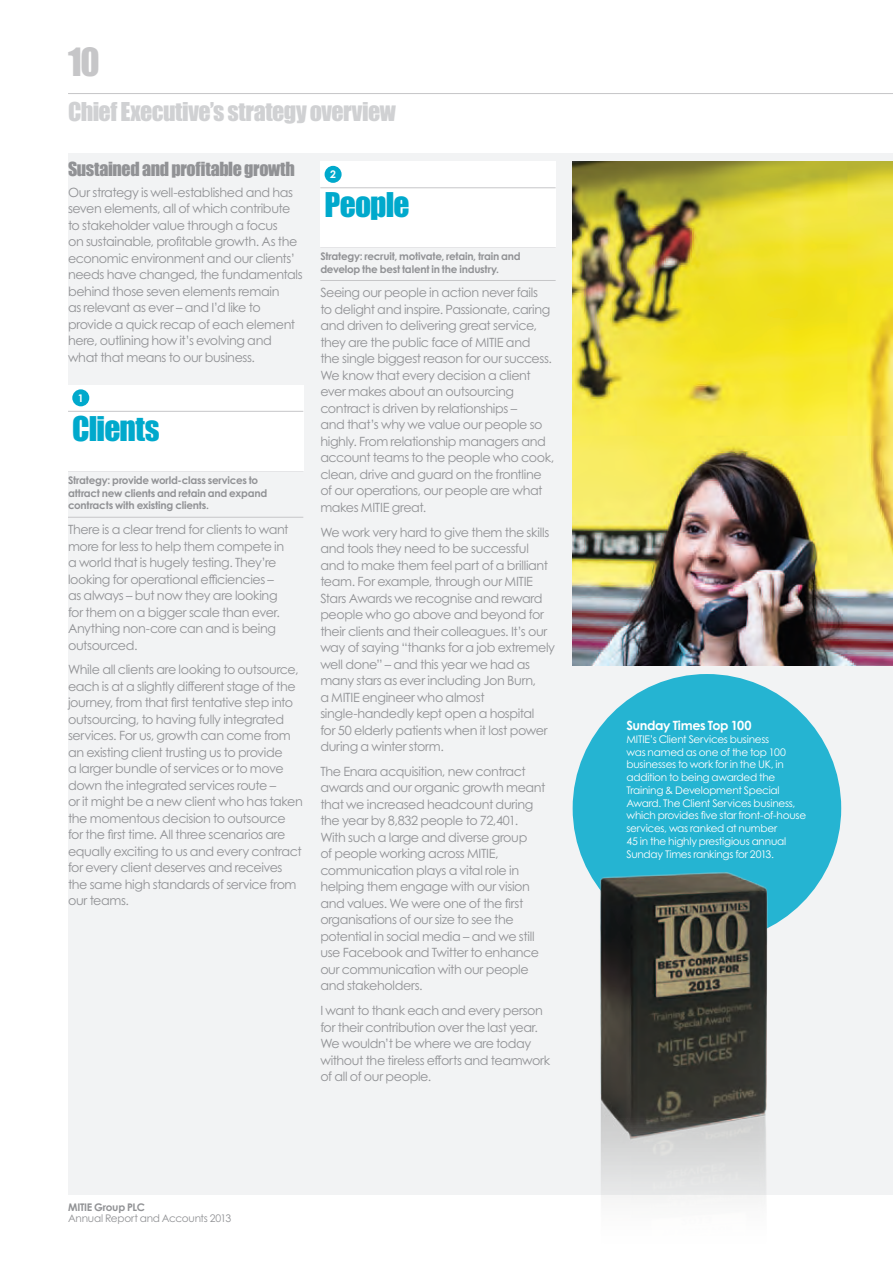
<style>
.page{position:relative;width:893px;height:1263px;background:#fff}
.page>*{position:absolute;margin:0;border:0;box-sizing:border-box;transform-origin:0 0}
.t1{font:36px "Impact MT Std";color:#c6c6c8}
.t2{font:31.5px "Impact MT Std";letter-spacing:-.025em;color:#00a9cc}
.t3{font:24px "Impact MT Std";letter-spacing:-.02em;color:#d0d1d3}
.t4{font:18px "Impact MT Std";letter-spacing:-.02em;color:#919295}
.t5{font:12.75px/16.5px "Century Gothic Std";letter-spacing:-.03em;color:#919295}
.t6{font:700 12.75px "Century Gothic Std";letter-spacing:-.03em;color:#fff}
.t7{font:10.5px/12.8px "Century Gothic Std";letter-spacing:-.025em;color:#fff}
.t8{font:700 10.5px/12.8px "Century Gothic Std";letter-spacing:-.02em;color:#919295}
.t9{font:10.5px "Century Gothic Std";letter-spacing:-.025em;color:#919295}
.t10{font:700 10.5px "Century Gothic Std";color:#fff}
</style>
<div class="page">
<div style="left:68px;top:153px;width:825px;height:1042px;background:#f2f3f4"></div>
<hr style="left:68px;top:93px;width:825px;height:1px;background:#c6c6c8">
<img style="left:573px;top:162px;width:320px;height:503px">
<div style="left:573px;top:674px;width:268px;height:268px;background:#25b4d2;border-radius:50%"></div>
<hr style="left:68px;top:470px;width:235px;height:1px;background:#c6c6c8">
<hr style="left:68px;top:517px;width:235px;height:1px;background:#c6c6c8">
<div style="left:68px;top:385px;width:235px;height:85px;background:#fff"></div>
<div style="left:72px;top:389px;width:17px;height:17px;background:#00a9cc;border-radius:50%"></div>
<hr style="left:68px;top:411px;width:235px;height:1px;background:#c6c6c8">
<hr style="left:320px;top:280px;width:236px;height:1px;background:#c6c6c8">
<div style="left:320px;top:162px;width:236px;height:85px;background:#fff"></div>
<div style="left:325px;top:166px;width:17px;height:17px;background:#00a9cc;border-radius:50%"></div>
<hr style="left:320px;top:187px;width:236px;height:1px;background:#c6c6c8">
<img style="left:586px;top:867px;width:196px;height:335px">
<p class="t1" style="left:68px;top:39px;width:33px">10</p>
<p class="t3" style="left:68px;top:96px;width:329px">Chief Executive’s strategy overview</p>
<p class="t4" style="left:68px;top:157px;width:228px">Sustained and profitable growth</p>
<p class="t5" style="left:68px;top:184px;width:236px">Our strategy is well-established and has seven elements, all of which contribute to stakeholder value through a focus<br>on sustainable, profitable growth. As the economic environment and our clients’ needs have changed, the fundamentals behind those seven elements remain<br>as relevant as ever – and I’d like to provide a quick recap of each element here, outlining how it’s evolving and what that means to our business.</p>
<p class="t10" style="left:78px;top:391px;width:7px">1</p>
<p class="t2" style="left:72px;top:408px;width:89px">Clients</p>
<p class="t8" style="left:68px;top:473px;width:201px">Strategy: provide world-class services to attract new clients and retain and expand contracts with existing clients.</p>
<p class="t5" style="left:68px;top:521px;width:222px">There is a clear trend for clients to want more for less to help them compete in a world that is hugely testing. They’re looking for operational efficiencies – as always – but now they are looking for them on a bigger scale than ever.<br>Anything non-core can and is being outsourced.</p>
<p class="t5" style="left:68px;top:661px;width:236px">While all clients are looking to outsource, each is at a slightly different stage of the journey, from that first tentative step into outsourcing, to having fully integrated services. For us, growth can come from an existing client trusting us to provide<br>a larger bundle of services or to move down the integrated services route –<br>or it might be a new client who has taken the momentous decision to outsource for the first time. All three scenarios are equally exciting to us and every contract for every client deserves and receives the same high standards of service from our teams.</p>
<p class="t10" style="left:330px;top:168px;width:7px">2</p>
<p class="t2" style="left:325px;top:184px;width:87px">People</p>
<p class="t8" style="left:320px;top:249px;width:202px">Strategy: recruit, motivate, retain, train and develop the best talent in the industry.</p>
<p class="t5" style="left:320px;top:284px;width:236px">Seeing our people in action never fails<br>to delight and inspire. Passionate, caring and driven to delivering great service, they are the public face of MITIE and<br>the single biggest reason for our success.<br>We know that every decision a client ever makes about an outsourcing contract is driven by relationships –<br>and that’s why we value our people so highly. From relationship managers and account teams to the people who cook, clean, drive and guard on the frontline of our operations, our people are what makes MITIE great.</p>
<p class="t5" style="left:320px;top:524px;width:236px">We work very hard to give them the skills and tools they need to be successful and to make them feel part of a brilliant team. For example, through our MITIE Stars Awards we recognise and reward people who go above and beyond for their clients and their colleagues. It’s our way of saying “thanks for a job extremely well done” – and this year we had as many stars as ever including Jon Burn,<br>a MITIE engineer who almost single-handedly kept open a hospital<br>for 50 elderly patients when it lost power during a winter storm.</p>
<p class="t5" style="left:320px;top:763px;width:227px">The Enara acquisition, new contract awards and our organic growth meant that we increased headcount during the year by 8,832 people to 72,401.<br>With such a large and diverse group<br>of people working across MITIE, communication plays a vital role in helping them engage with our vision and values. We were one of the first organisations of our size to see the potential in social media – and we still use Facebook and Twitter to enhance our communication with our people and stakeholders.</p>
<p class="t5" style="left:320px;top:1002px;width:231px">I want to thank each and every person for their contribution over the last year.<br>We wouldn’t be where we are today without the tireless efforts and teamwork of all of our people.</p>
<p class="t8" style="left:68px;top:1201px;width:78px">MITIE Group PLC</p>
<p class="t9" style="left:68px;top:1212px;width:165px">Annual Report and Accounts 2013</p>
<p class="t6" style="left:626px;top:718px;width:127px">Sunday Times Top 100</p>
<p class="t7" style="left:626px;top:733px;width:181px">MITIE’s Client Services business<br>was named as one of the top 100 businesses to work for in the UK, in addition to being awarded the Training &amp; Development Special Award. The Client Services business, which provides five star front-of-house services, was ranked at number<br>45 in the highly prestigious annual Sunday Times rankings for 2013.</p>
</div>
